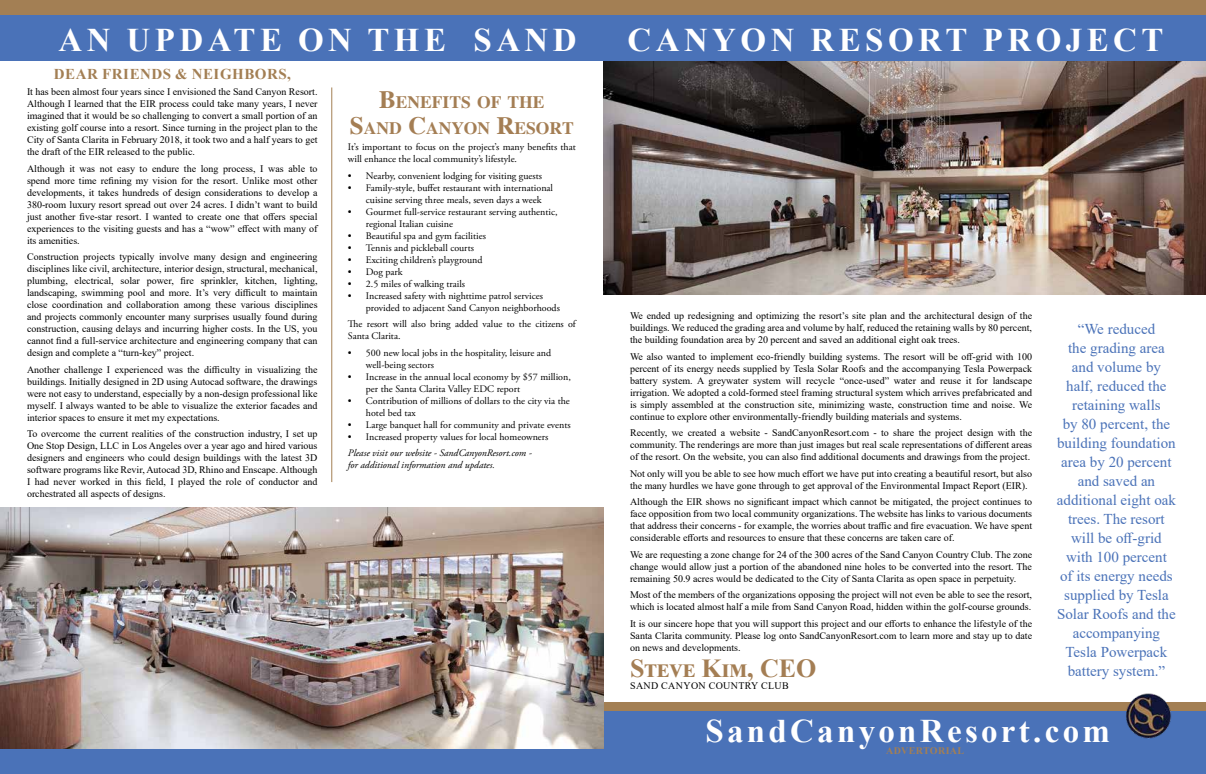
<style>
.page{position:relative;width:1206px;height:774px;background:#fff}
.page>*{position:absolute;margin:0;border:0;box-sizing:border-box;transform-origin:0 0}
.t1{font:700 33px "Times New Roman";letter-spacing:.135em;color:#fff}
.t2{font:700 33px "Times New Roman";letter-spacing:.1em;color:#fff}
.t3{font:700 26px "Times New Roman";color:#a47e54}
.t4{font:700 17.5px/26px "Times";color:#a47e54;text-align:center}
.t5{font:15px/19px "Times New Roman";color:#4a72b8;text-align:center}
.t6{font:700 15px "Times New Roman";letter-spacing:.035em;color:#a37f54}
.t7{font:10px/12px "Times New Roman";color:#000;text-align:justify}
.t8{font:10px/12px "Adobe Garamond Pro";color:#000}
.t9{font:italic 10px/12px "Adobe Garamond Pro";color:#000}
.t10{font:10px "Times New Roman";letter-spacing:.035em;color:#000}
.t11{font:700 10px "Times New Roman";letter-spacing:.035em;color:#a37f54}
.s1{font-size:25px}
</style>
<div class="page">
<div style="left:0;top:702px;width:1206px;height:72px;background:#a37f54"></div>
<img style="left:603px;top:60px;width:603px;height:235px">
<div style="left:0;top:0;width:1206px;height:60px;background:#4a72b8"></div>
<div style="left:0;top:711px;width:1206px;height:63px;background:#4a72b8"></div>
<hr style="left:331px;top:87px;width:1px;height:395px;background:#a37f54">
<div style="left:0;top:0;width:1206px;height:14px;background:#a37f54"></div>
<img style="left:0;top:508px;width:604px;height:240px">
<img style="left:1126px;top:693px;width:45px;height:46px">
<h1 class="t1" style="left:58px;top:16px;width:520px">AN UPDATE ON THE SAND</h1>
<h1 class="t1" style="left:627px;top:16px;width:538px">CANYON RESORT PROJECT</h1>
<h3 class="t6" style="left:54px;top:63px;width:238px">DEAR FRIENDS &amp; NEIGHBORS,</h3>
<p class="t7" style="left:27px;top:85px;width:292px">It has been almost four years since I envisioned the Sand Canyon Resort.<br>Although I learned that the EIR process could take many years, I never imagined that it would be so challenging to convert a small portion of an existing golf course into a resort. Since turning in the project plan to the City of Santa Clarita in February 2018, it took two and a half years to get the draft of the EIR released to the public.</p>
<p class="t7" style="left:27px;top:162px;width:292px">Although it was not easy to endure the long process, I was able to spend more time refining my vision for the resort. Unlike most other developments, it takes hundreds of design considerations to develop a 380-room luxury resort spread out over 24 acres. I didn’t want to build just another five-star resort. I wanted to create one that offers special experiences to the visiting guests and has a “wow” effect with many of its amenities.</p>
<p class="t7" style="left:27px;top:250px;width:292px">Construction projects typically involve many design and engineering disciplines like civil, architecture, interior design, structural, mechanical, plumbing, electrical, solar power, fire sprinkler, kitchen, lighting, landscaping, swimming pool and more. It’s very difficult to maintain close coordination and collaboration among these various disciplines and projects commonly encounter many surprises usually found during construction, causing delays and incurring higher costs. In the US, you cannot find a full-service architecture and engineering company that can design and complete a “turn-key” project.</p>
<p class="t7" style="left:27px;top:363px;width:292px">Another challenge I experienced was the difficulty in visualizing the buildings. Initially designed in 2D using Autocad software, the drawings were not easy to understand, especially by a non-design professional like myself. I always wanted to be able to visualize the exterior facades and interior spaces to ensure it met my expectations.</p>
<p class="t7" style="left:27px;top:427px;width:292px">To overcome the current realities of the construction industry, I set up One Stop Design, LLC in Los Angeles over a year ago and hired various designers and engineers who could design buildings with the latest 3D software programs like Revir, Autocad 3D, Rhino and Enscape. Although I had never worked in this field, I played the role of conductor and orchestrated all aspects of designs.</p>
<h3 class="t4" style="left:350px;top:89px;width:225px"><span class="s1">B</span>ENEFITS OF THE<br><span class="s1">S</span>AND <span class="s1">C</span>ANYON <span class="s1">R</span>ESORT</h3>
<p class="t8" style="left:348px;top:142px;width:229px">It’s important to focus on the project’s many benefits that will enhance the local community’s lifestyle.</p>
<p class="t8" style="left:348px;top:170px;width:196px">• Nearby, convenient lodging for visiting guests</p>
<p class="t8" style="left:366px;top:182px;width:189px;text-indent:-18px">• Family-style, buffet restaurant with international cuisine serving three meals, seven days a week</p>
<p class="t8" style="left:366px;top:206px;width:193px;text-indent:-18px">• Gourmet full-service restaurant serving authentic, regional Italian cuisine</p>
<p class="t8" style="left:348px;top:230px;width:140px">• Beautiful spa and gym facilities</p>
<p class="t8" style="left:348px;top:242px;width:128px">• Tennis and pickleball courts</p>
<p class="t8" style="left:348px;top:254px;width:136px">• Exciting children’s playground</p>
<p class="t8" style="left:348px;top:266px;width:56px">• Dog park</p>
<p class="t8" style="left:348px;top:278px;width:119px">• 2.5 miles of walking trails</p>
<p class="t8" style="left:366px;top:290px;width:196px;text-indent:-18px">• Increased safety with nighttime patrol services provided to adjacent Sand Canyon neighborhoods</p>
<p class="t8" style="left:348px;top:319px;width:229px">The resort will also bring added value to the citizens of<br>Santa Clarita.</p>
<p class="t8" style="left:366px;top:347px;width:187px;text-indent:-18px">• 500 new local jobs in the hospitality, leisure and well-being sectors</p>
<p class="t8" style="left:366px;top:371px;width:206px;text-indent:-18px">• Increase in the annual local economy by $57 million, per the Santa Clarita Valley EDC report</p>
<p class="t8" style="left:366px;top:395px;width:205px;text-indent:-18px">• Contribution of millions of dollars to the city via the hotel bed tax</p>
<p class="t8" style="left:348px;top:419px;width:224px">• Large banquet hall for community and private events</p>
<p class="t8" style="left:348px;top:431px;width:202px">• Increased property values for local homeowners</p>
<p class="t9" style="left:348px;top:447px;width:185px">Please visit our website - SandCanyonResort.com - for additional information and updates.</p>
<p class="t7" style="left:630px;top:310px;width:404px">We ended up redesigning and optimizing the resort’s site plan and the architectural design of the buildings. We reduced the grading area and volume by half, reduced the retaining walls by 80 percent, the building foundation area by 20 percent and saved an additional eight oak trees.</p>
<p class="t7" style="left:630px;top:350px;width:404px">We also wanted to implement eco-friendly building systems. The resort will be off-grid with 100 percent of its energy needs supplied by Tesla Solar Roofs and the accompanying Tesla Powerpack battery system. A greywater system will recycle “once-used” water and reuse it for landscape irrigation. We adopted a cold-formed steel framing structural system which arrives prefabricated and is simply assembled at the construction site, minimizing waste, construction time and noise. We continue to explore other environmentally-friendly building materials and systems.</p>
<p class="t7" style="left:630px;top:427px;width:404px">Recently, we created a website - SandCanyonResort.com - to share the project design with the community. The renderings are more than just images but real scale representations of different areas of the resort. On the website, you can also find additional documents and drawings from the project.</p>
<p class="t7" style="left:630px;top:467px;width:404px">Not only will you be able to see how much effort we have put into creating a beautiful resort, but also the many hurdles we have gone through to get approval of the Environmental Impact Report (EIR).</p>
<p class="t7" style="left:630px;top:496px;width:404px">Although the EIR shows no significant impact which cannot be mitigated, the project continues to face opposition from two local community organizations. The website has links to various documents that address their concerns - for example, the worries about traffic and fire evacuation. We have spent considerable efforts and resources to ensure that these concerns are taken care of.</p>
<p class="t7" style="left:630px;top:548px;width:404px">We are requesting a zone change for 24 of the 300 acres of the Sand Canyon Country Club. The zone change would allow just a portion of the abandoned nine holes to be converted into the resort. The remaining 50.9 acres would be dedicated to the City of Santa Clarita as open space in perpetuity.</p>
<p class="t7" style="left:630px;top:589px;width:404px">Most of the members of the organizations opposing the project will not even be able to see the resort, which is located almost half a mile from Sand Canyon Road, hidden within the golf-course grounds.</p>
<p class="t7" style="left:630px;top:617px;width:404px">It is our sincere hope that you will support this project and our efforts to enhance the lifestyle of the Santa Clarita community. Please log onto SandCanyonResort.com to learn more and stay up to date on news and developments.</p>
<h2 class="t3" style="left:630px;top:649px;width:188px">Steve Kim, CEO</h2>
<p class="t10" style="left:630px;top:678px;width:160px">SAND CANYON COUNTRY CLUB</p>
<p class="t5" style="left:1057px;top:319px;width:121px">“We reduced<br>the grading area and volume by half, reduced the retaining walls<br>by 80 percent, the building foundation area by 20 percent and saved an additional eight oak trees. The resort will be off-grid with 100 percent<br>of its energy needs supplied by Tesla<br>Solar Roofs and the accompanying<br>Tesla Powerpack battery system.”</p>
<h1 class="t2" style="left:705px;top:707px;width:406px">SandCanyonResort.com</h1>
<p class="t11" style="left:886px;top:744px;width:79px">ADVERTORIAL</p>
</div>
